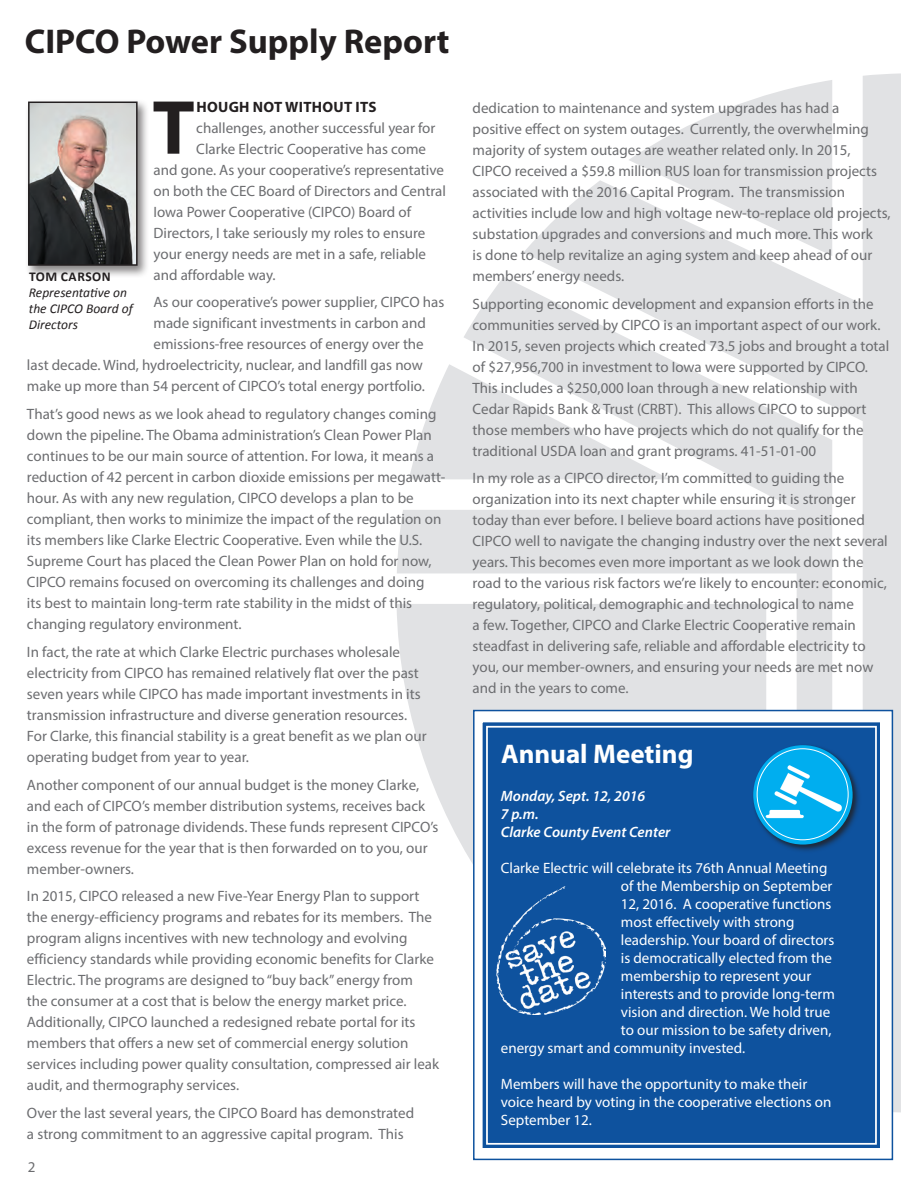
<style>
.page{position:relative;width:918px;height:1188px;background:#fff}
.page>*{position:absolute;margin:0;border:0;box-sizing:border-box;transform-origin:0 0}
.t1{font:700 77.25px "Myriad Pro";color:#231f20}
.t2{font:700 34.5px "Myriad Pro";color:#231f20}
.t3{font:700 27px "Myriad Pro";color:#fff}
.t4{font:15px/21px "Myriad Pro";color:#6c6d70}
.t5{font:15px/18px "Myriad Pro";color:#fff}
.t6{font:italic 600 15px/18px "Myriad Pro";color:#fff}
.t7{font:700 15px "Myriad Pro";letter-spacing:.02em;color:#231f20}
.t8{font:italic 13.5px/16.2px "Calibri";color:#231f20}
.t9{font:700 13.5px "Calibri";letter-spacing:.04em;color:#231f20}
</style>
<div class="page">
<svg style="left:397px;top:277px;width:126px;height:297px"></svg>
<svg style="left:523px;top:73px;width:378px;height:1039px;fill:#e1e2e4"></svg>
<svg style="left:409px;top:364px;width:261px;height:115px"></svg>
<svg style="left:397px;top:604px;width:369px;height:260px;background:#e4e5e7"></svg>
<svg style="left:628px;top:80px;width:204px;height:176px"></svg>
<div style="left:25px;top:98px;width:125px;height:180px;background:#231f20;opacity:.55"></div>
<img style="left:31px;top:105px;width:104px;height:158px">
<div style="left:28px;top:102px;width:110px;height:164px;border:2px solid #231f20"></div>
<div style="left:473px;top:710px;width:420px;height:450px;background:#fff;border:2px solid #0e529e"></div>
<svg style="left:475px;top:714px;width:405px;height:442px;background:#1e5da4"></svg>
<div style="left:486px;top:726px;width:391px;height:419px;border:2px solid #fff"></div>
<img style="left:497px;top:887px;width:108px;height:128px">
<div style="left:751px;top:743px;width:111px;height:111px;background:#231f20;opacity:.55"></div>
<svg style="left:753px;top:745px;width:100px;height:100px;background:#14b0eb"></svg>
<img style="left:765px;top:762px;width:78px;height:57px">
<h2 class="t2" style="left:25px;top:19px;width:426px">CIPCO Power Supply Report</h2>
<h1 class="t1" style="left:152px;top:77px;width:44px">T</h1>
<p class="t7" style="left:196px;top:97px;width:182px">HOUGH NOT WITHOUT ITS</p>
<p class="t4" style="left:196px;top:117px;width:241px">challenges, another successful year for</p>
<p class="t4" style="left:196px;top:138px;width:231px">Clarke Electric Cooperative has come</p>
<p class="t4" style="left:154px;top:159px;width:292px">and gone. As your cooperative’s representative</p>
<p class="t4" style="left:154px;top:180px;width:294px">on both the CEC Board of Directors and Central</p>
<p class="t4" style="left:154px;top:201px;width:259px">Iowa Power Cooperative (CIPCO) Board of</p>
<p class="t4" style="left:154px;top:222px;width:273px">Directors, I take seriously my roles to ensure</p>
<p class="t4" style="left:154px;top:243px;width:274px">your energy needs are met in a safe, reliable</p>
<p class="t4" style="left:154px;top:264px;width:124px">and affordable way.</p>
<p class="t4" style="left:154px;top:292px;width:292px">As our cooperative’s power supplier, CIPCO has</p>
<p class="t4" style="left:154px;top:313px;width:274px">made significant investments in carbon and</p>
<p class="t4" style="left:154px;top:334px;width:272px">emissions-free resources of energy over the</p>
<p class="t4" style="left:27px;top:355px;width:397px">last decade. Wind, hydroelectricity, nuclear, and landfill gas now</p>
<p class="t4" style="left:27px;top:376px;width:399px">make up more than 54 percent of CIPCO’s total energy portfolio.</p>
<p class="t4" style="left:27px;top:403px;width:420px">That’s good news as we look ahead to regulatory changes coming down the pipeline. The Obama administration’s Clean Power Plan continues to be our main source of attention. For Iowa, it means a reduction of 42 percent in carbon dioxide emissions per megawatt&shy;hour. As with any new regulation, CIPCO develops a plan to be compliant, then works to minimize the impact of the regulation on its members like Clarke Electric Cooperative. Even while the U.S.<br>Supreme Court has placed the Clean Power Plan on hold for now, CIPCO remains focused on overcoming its challenges and doing<br>its best to maintain long-term rate stability in the midst of this changing regulatory environment.</p>
<p class="t4" style="left:27px;top:641px;width:401px">In fact, the rate at which Clarke Electric purchases wholesale electricity from CIPCO has remained relatively flat over the past seven years while CIPCO has made important investments in its transmission infrastructure and diverse generation resources.<br>For Clarke, this financial stability is a great benefit as we plan our operating budget from year to year.</p>
<p class="t4" style="left:27px;top:774px;width:413px">Another component of our annual budget is the money Clarke, and each of CIPCO’s member distribution systems, receives back in the form of patronage dividends. These funds represent CIPCO’s excess revenue for the year that is then forwarded on to you, our member-owners.</p>
<p class="t4" style="left:27px;top:886px;width:414px">In 2015, CIPCO released a new Five-Year Energy Plan to support the energy-efficiency programs and rebates for its members. The program aligns incentives with new technology and evolving efficiency standards while providing economic benefits for Clarke Electric. The programs are designed to “buy back” energy from<br>the consumer at a cost that is below the energy market price.<br>Additionally, CIPCO launched a redesigned rebate portal for its members that offers a new set of commercial energy solution services including power quality consultation, compressed air leak audit, and thermography services.</p>
<p class="t4" style="left:27px;top:1102px;width:389px">Over the last several years, the CIPCO Board has demonstrated a strong commitment to an aggressive capital program. This</p>
<p class="t9" style="left:29px;top:268px;width:83px">TOM CARSON</p>
<p class="t8" style="left:29px;top:284px;width:106px">Representative on the CIPCO Board of<br>Directors</p>
<p class="t4" style="left:28px;top:1156px;width:9px">2</p>
<p class="t4" style="left:473px;top:97px;width:420px">dedication to maintenance and system upgrades has had a positive effect on system outages. Currently, the overwhelming majority of system outages are weather related only. In 2015, CIPCO received a $59.8 million RUS loan for transmission projects associated with the 2016 Capital Program. The transmission activities include low and high voltage new-to-replace old projects, substation upgrades and conversions and much more. This work<br>is done to help revitalize an aging system and keep ahead of our members’ energy needs.</p>
<p class="t4" style="left:473px;top:293px;width:418px">Supporting economic development and expansion efforts in the communities served by CIPCO is an important aspect of our work.<br>In 2015, seven projects which created 73.5 jobs and brought a total of $27,956,700 in investment to Iowa were supported by CIPCO.<br>This includes a $250,000 loan through a new relationship with Cedar Rapids Bank &amp; Trust (CRBT). This allows CIPCO to support those members who have projects which do not qualify for the traditional USDA loan and grant programs. 41-51-01-00</p>
<p class="t4" style="left:473px;top:468px;width:417px">In my role as a CIPCO director, I’m committed to guiding the organization into its next chapter while ensuring it is stronger today than ever before. I believe board actions have positioned CIPCO well to navigate the changing industry over the next several years. This becomes even more important as we look down the road to the various risk factors we’re likely to encounter: economic, regulatory, political, demographic and technological to name<br>a few. Together, CIPCO and Clarke Electric Cooperative remain steadfast in delivering safe, reliable and affordable electricity to you, our member-owners, and ensuring your needs are met now and in the years to come.</p>
<h3 class="t3" style="left:501px;top:736px;width:194px">Annual Meeting</h3>
<p class="t6" style="left:501px;top:786px;width:171px">Monday, Sept. 12, 2016<br>7 p.m.<br>Clarke County Event Center</p>
<p class="t5" style="left:501px;top:858px;width:328px">Clarke Electric will celebrate its 76th Annual Meeting</p>
<p class="t5" style="left:621px;top:876px;width:213px">of the Membership on September</p>
<p class="t5" style="left:621px;top:894px;width:212px">12, 2016. A cooperative functions</p>
<p class="t5" style="left:621px;top:912px;width:175px">most effectively with strong</p>
<p class="t5" style="left:621px;top:930px;width:215px">leadership. Your board of directors</p>
<p class="t5" style="left:621px;top:948px;width:213px">is democratically elected from the</p>
<p class="t5" style="left:621px;top:966px;width:192px">membership to represent your</p>
<p class="t5" style="left:621px;top:984px;width:216px">interests and to provide long-term</p>
<p class="t5" style="left:621px;top:1002px;width:211px">vision and direction. We hold true</p>
<p class="t5" style="left:621px;top:1020px;width:212px">to our mission to be safety driven,</p>
<p class="t5" style="left:501px;top:1038px;width:246px">energy smart and community invested.</p>
<p class="t5" style="left:501px;top:1074px;width:332px">Members will have the opportunity to make their voice heard by voting in the cooperative elections on<br>September 12.</p>
</div>
